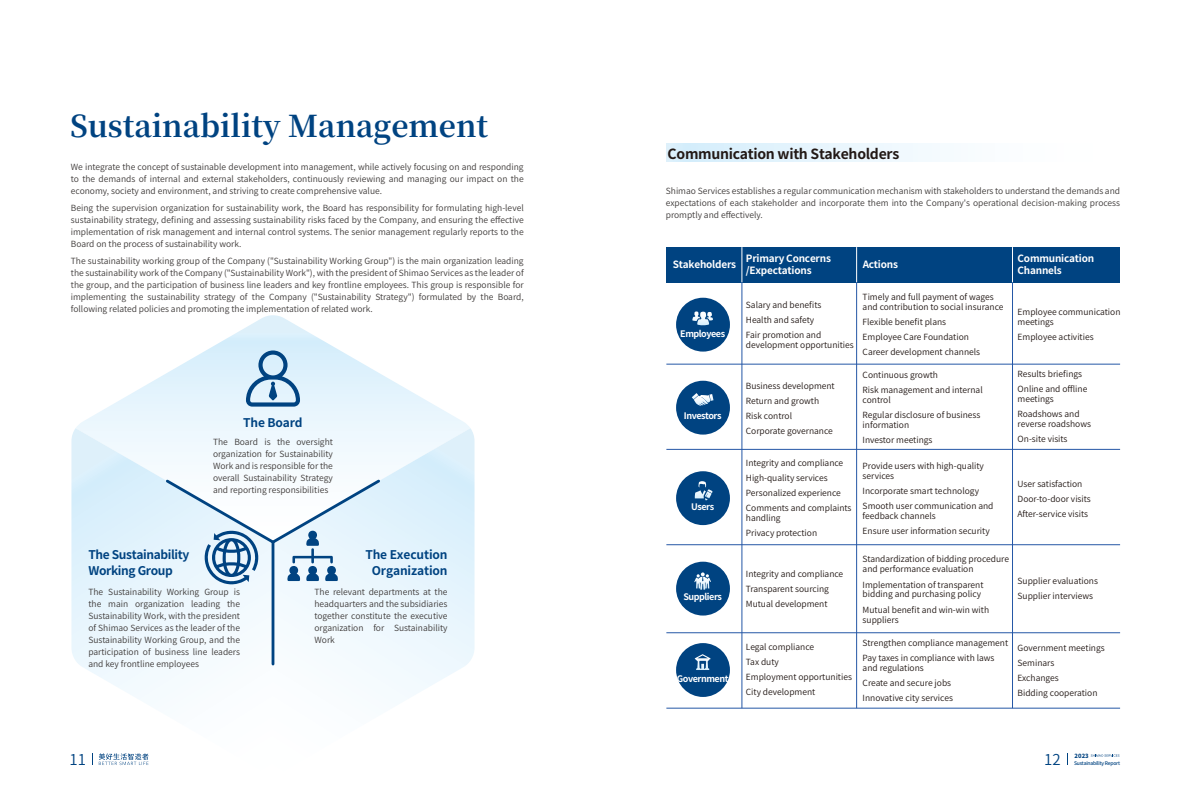
<style>
.page{position:relative;width:1191px;height:808px;background:#fff}
.page>*{position:absolute;margin:0;border:0;box-sizing:border-box;transform-origin:0 0}
.t1{font:700 30px "Source Han Serif CN";color:#004381}
.t2{font:15px "Source Han Sans CN";color:#004381}
.t3{font:700 14px "Source Han Sans CN";letter-spacing:-.02em;color:#221815}
.t4{font:700 12px/16.8px "Source Han Sans CN";letter-spacing:-.01em;color:#004381;text-align:center}
.t5{font:700 12px/16.8px "Source Han Sans CN";letter-spacing:-.03em;color:#004381}
.t6{font:700 10px/12px "Source Han Sans CN";letter-spacing:-.02em;color:#fff}
.t7{font:700 9px "Source Han Sans CN";letter-spacing:-.05em;color:#fff}
.t8{font:8.5px/12px "Source Han Sans CN";color:#3e3a39;text-align:justify}
.t9{font:8.5px/15px "Source Han Sans CN";color:#221815}
.t10{font:800 5.7px "Source Han Sans CN";color:#004381}
.t11{font:500 5px "Source Han Sans CN";letter-spacing:-.045em;color:#004381}
</style>
<div class="page">
<div style="left:676px;top:298px;width:54px;height:54px;background:#004381;border-radius:50%"></div>
<div style="left:676px;top:381px;width:54px;height:54px;background:#004381;border-radius:50%"></div>
<div style="left:676px;top:471px;width:54px;height:54px;background:#004381;border-radius:50%"></div>
<div style="left:676px;top:562px;width:54px;height:53px;background:#004381;border-radius:50%"></div>
<div style="left:676px;top:643px;width:54px;height:54px;background:#004381;border-radius:50%"></div>
<div style="left:666px;top:247px;width:454px;height:35px;background:#004381"></div>
<hr style="left:741px;top:282px;width:1px;height:426px;background:#2557a6">
<hr style="left:856px;top:282px;width:1px;height:426px;background:#2557a6">
<hr style="left:1012px;top:282px;width:1px;height:426px;background:#2557a6">
<hr style="left:741px;top:247px;width:1px;height:35px;background:#fff">
<hr style="left:856px;top:247px;width:1px;height:35px;background:#fff">
<hr style="left:1012px;top:247px;width:1px;height:35px;background:#fff">
<svg style="left:695px;top:654px;width:15px;height:16px"></svg>
<svg style="left:694px;top:481px;width:18px;height:19px"></svg>
<svg style="left:691px;top:393px;width:22px;height:13px"></svg>
<svg style="left:692px;top:311px;width:21px;height:15px"></svg>
<svg style="left:694px;top:572px;width:17px;height:18px"></svg>
<hr style="left:666px;top:364px;width:454px;height:1px;background:#2557a6">
<hr style="left:666px;top:449px;width:454px;height:1px;background:#2557a6">
<hr style="left:666px;top:708px;width:454px;height:1px;background:#2557a6">
<hr style="left:666px;top:544px;width:454px;height:1px;background:#2557a6">
<hr style="left:666px;top:632px;width:454px;height:1px;background:#2557a6">
<div style="left:667px;top:143px;width:453px;height:19px;background:linear-gradient(to right,#d6eefb,#fff)"></div>
<svg style="left:76px;top:315px;width:394px;height:113px"></svg>
<svg style="left:273px;top:428px;width:201px;height:270px"></svg>
<svg style="left:71px;top:428px;width:202px;height:338px"></svg>
<hr style="left:271px;top:542px;width:3px;height:122px;background:#004381">
<svg style="left:246px;top:350px;width:54px;height:57px;background:#9cbdd7"></svg>
<svg style="left:163px;top:477px;width:219px;height:107px"></svg>
<svg style="left:92px;top:753px;width:1px;height:12px"></svg>
<svg style="left:99px;top:753px;width:49px;height:12px"></svg>
<svg style="left:1090px;top:754px;width:29px;height:3px"></svg>
<h1 class="t1" style="left:70px;top:110px;width:419px">Sustainability Management</h1>
<p class="t8" style="left:71px;top:161px;width:454px">We integrate the concept of sustainable development into management, while actively focusing on and responding to the demands of internal and external stakeholders, continuously reviewing and managing our impact on the economy, society and environment, and striving to create comprehensive value.</p>
<p class="t8" style="left:71px;top:202px;width:454px">Being the supervision organization for sustainability work, the Board has responsibility for formulating high-level sustainability strategy, defining and assessing sustainability risks faced by the Company, and ensuring the effective implementation of risk management and internal control systems. The senior management regularly reports to the Board on the process of sustainability work.</p>
<p class="t8" style="left:71px;top:255px;width:454px">The sustainability working group of the Company ("Sustainability Working Group") is the main organization leading the sustainability work of the Company ("Sustainability Work"), with the president of Shimao Services as the leader of the group, and the participation of business line leaders and key frontline employees. This group is responsible for implementing the sustainability strategy of the Company ("Sustainability Strategy") formulated by the Board, following related policies and promoting the implementation of related work.</p>
<h3 class="t4" style="left:243px;top:415px;width:61px">The Board</h3>
<p class="t8" style="left:213px;top:436px;width:121px">The Board is the oversight organization for Sustainability Work and is responsible for the overall Sustainability Strategy and reporting responsibilities</p>
<h3 class="t5" style="left:88px;top:546px;width:102px">The Sustainability<br>Working Group</h3>
<h3 class="t4" style="left:365px;top:546px;width:84px">The Execution<br>Organization</h3>
<p class="t8" style="left:88px;top:586px;width:153px">The Sustainability Working Group is the main organization leading the Sustainability Work, with the president of Shimao Services as the leader of the Sustainability Working Group, and the participation of business line leaders and key frontline employees</p>
<p class="t8" style="left:314px;top:586px;width:134px">The relevant departments at the headquarters and the subsidiaries together constitute the executive organization for Sustainability Work</p>
<h3 class="t3" style="left:667px;top:146px;width:233px">Communication with Stakeholders</h3>
<p class="t8" style="left:666px;top:185px;width:456px">Shimao Services establishes a regular communication mechanism with stakeholders to understand the demands and expectations of each stakeholder and incorporate them into the Company's operational decision-making process promptly and effectively.</p>
<p class="t6" style="left:673px;top:259px;width:65px">Stakeholders</p>
<p class="t6" style="left:746px;top:252px;width:87px">Primary Concerns /Expectations</p>
<p class="t6" style="left:862px;top:259px;width:37px">Actions</p>
<p class="t6" style="left:1017px;top:252px;width:78px">Communication<br>Channels</p>
<p class="t7" style="left:680px;top:328px;width:46px">Employees</p>
<p class="t7" style="left:684px;top:411px;width:39px">Investors</p>
<p class="t7" style="left:691px;top:501px;width:24px">Users</p>
<p class="t7" style="left:683px;top:592px;width:40px">Suppliers</p>
<p class="t7" style="left:677px;top:673px;width:53px">Government</p>
<p class="t9" style="left:746px;top:297px;width:77px">Salary and benefits<br>Health and safety<br>Fair promotion and</p>
<p class="t9" style="left:746px;top:337px;width:109px">development opportunities</p>
<p class="t9" style="left:746px;top:378px;width:90px">Business development<br>Return and growth<br>Risk control<br>Corporate governance</p>
<p class="t9" style="left:746px;top:456px;width:107px">Integrity and compliance<br>High-quality services<br>Personalized experience<br>Comments and complaints</p>
<p class="t9" style="left:746px;top:511px;width:73px">handling<br>Privacy protection</p>
<p class="t9" style="left:746px;top:567px;width:99px">Integrity and compliance<br>Transparent sourcing<br>Mutual development</p>
<p class="t9" style="left:746px;top:640px;width:108px">Legal compliance<br>Tax duty<br>Employment opportunities<br>City development</p>
<p class="t9" style="left:862px;top:292px;width:142px;line-height:10px">Timely and full payment of wages and contribution to social insurance</p>
<p class="t9" style="left:862px;top:315px;width:119px">Flexible benefit plans<br>Employee Care Foundation<br>Career development channels</p>
<p class="t9" style="left:862px;top:368px;width:122px">Continuous growth<br>Risk management and internal</p>
<p class="t9" style="left:862px;top:393px;width:119px">control<br>Regular disclosure of business</p>
<p class="t9" style="left:862px;top:418px;width:71px">information<br>Investor meetings</p>
<p class="t9" style="left:862px;top:461px;width:123px;line-height:10px">Provide users with high-quality services</p>
<p class="t9" style="left:862px;top:484px;width:132px">Incorporate smart technology<br>Smooth user communication and</p>
<p class="t9" style="left:862px;top:509px;width:129px">feedback channels<br>Ensure user information security</p>
<p class="t9" style="left:862px;top:554px;width:148px;line-height:10px">Standardization of bidding procedure and performance evaluation</p>
<p class="t9" style="left:862px;top:579px;width:122px;line-height:10px">Implementation of transparent bidding and purchasing policy</p>
<p class="t9" style="left:862px;top:604px;width:128px;line-height:10px">Mutual benefit and win-win with suppliers</p>
<p class="t9" style="left:862px;top:635px;width:147px">Strengthen compliance management<br>Pay taxes in compliance with laws</p>
<p class="t9" style="left:862px;top:660px;width:92px">and regulations<br>Create and secure jobs<br>Innovative city services</p>
<p class="t9" style="left:1017px;top:307px;width:104px;line-height:10px">Employee communication meetings</p>
<p class="t9" style="left:1017px;top:329px;width:78px">Employee activities</p>
<p class="t9" style="left:1017px;top:367px;width:71px">Results briefings<br>Online and offline</p>
<p class="t9" style="left:1017px;top:392px;width:64px">meetings<br>Roadshows and</p>
<p class="t9" style="left:1017px;top:417px;width:75px">reverse roadshows<br>On-site visits</p>
<p class="t9" style="left:1017px;top:476px;width:75px">User satisfaction<br>Door-to-door visits<br>After-service visits</p>
<p class="t9" style="left:1017px;top:573px;width:82px">Supplier evaluations<br>Supplier interviews</p>
<p class="t9" style="left:1017px;top:640px;width:89px">Government meetings<br>Seminars<br>Exchanges<br>Bidding cooperation</p>
<h2 class="t2" style="left:69px;top:751px;width:18px">11</h2>
<h2 class="t2" style="left:1044px;top:751px;width:18px">12</h2>
<p class="t10" style="left:1074px;top:752px;width:16px">2023</p>
<p class="t11" style="left:1074px;top:760px;width:47px">Sustainability Report</p>
</div>
